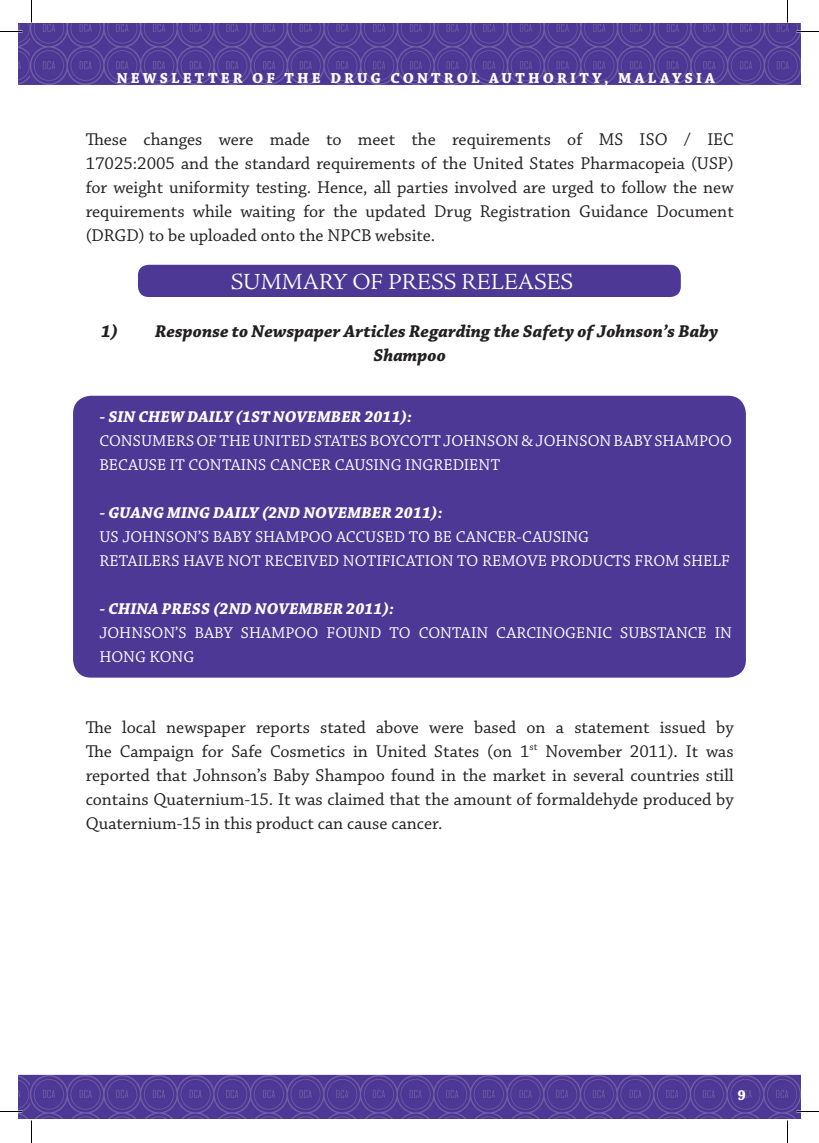
<style>
.page{position:relative;width:819px;height:1143px;background:#fff}
.page>*{position:absolute;margin:0;border:0;box-sizing:border-box;transform-origin:0 0}
.t1{font:24px "Adobe Jenson";color:#fff}
.Text{font:18px/24px "Chaparral Pro";color:#231f20;text-align:justify}
.Text_Bold_Italic_Num{font:italic 700 18px/24px "Chaparral Pro";color:#231f20;text-align:center}
.Text_Roman{font:16.5px/24px "Chaparral Pro";color:#fff}
.Text_Bold_Italic_Num-2{font:italic 700 16.5px "Chaparral Pro";color:#fff}
.t2{font:700 15.3px "Chaparral Pro";letter-spacing:.205em;color:#fff}
.t3{font:700 15px "Chaparral Pro";color:#fff}
</style>
<div class="page">
<img style="left:19px;top:23px;width:781px;height:1095px">
<img style="left:30px;top:23px;width:3px;height:1095px">
<div style="left:138px;top:265px;width:543px;height:32px;background:#4d3896;border-radius:10px"></div>
<div style="left:73px;top:396px;width:673px;height:282px;background:#4d3896;border-radius:18px"></div>
<svg style="left:0;top:31px;width:22px;height:1px"></svg>
<svg style="left:796px;top:31px;width:23px;height:1px"></svg>
<svg style="left:0;top:1111px;width:22px;height:1px"></svg>
<svg style="left:796px;top:1111px;width:23px;height:1px"></svg>
<svg style="left:31px;top:0;width:1px;height:22px"></svg>
<svg style="left:31px;top:1120px;width:1px;height:23px"></svg>
<svg style="left:787px;top:0;width:1px;height:22px"></svg>
<svg style="left:787px;top:1120px;width:1px;height:23px"></svg>
<p class="t2" style="left:117px;top:69px;width:599px">NEWSLETTER OF THE DRUG CONTROL AUTHORITY, MALAYSIA</p>
<p class="Text" style="left:86px;top:129px;width:650px">These changes were made to meet the requirements of MS ISO / IEC</p>
<p class="Text" style="left:86px;top:153px;width:650px">17025:2005 and the standard requirements of the United States Pharmacopeia (USP) for weight uniformity testing. Hence, all parties involved are urged to follow the new requirements while waiting for the updated Drug Registration Guidance Document (DRGD) to be uploaded onto the NPCB website.</p>
<p class="t1" style="left:231px;top:269px;width:344px">SUMMARY OF PRESS RELEASES</p>
<p class="Text_Bold_Italic_Num" style="left:101px;top:321px;width:619px">1) Response to Newspaper Articles Regarding the Safety of Johnson’s Baby<br>Shampoo</p>
<p class="Text_Bold_Italic_Num-2" style="left:100px;top:407px;width:314px">- SIN CHEW DAILY (1ST NOVEMBER 2011):</p>
<p class="Text_Roman" style="left:100px;top:429px;width:634px">CONSUMERS OF THE UNITED STATES BOYCOTT JOHNSON &amp; JOHNSON BABY SHAMPOO<br>BECAUSE IT CONTAINS CANCER CAUSING INGREDIENT</p>
<p class="Text_Bold_Italic_Num-2" style="left:100px;top:503px;width:345px">- GUANG MING DAILY (2ND NOVEMBER 2011):</p>
<p class="Text_Roman" style="left:100px;top:525px;width:491px">US JOHNSON’S BABY SHAMPOO ACCUSED TO BE CANCER-CAUSING</p>
<p class="Text_Roman" style="left:100px;top:549px;width:632px">RETAILERS HAVE NOT RECEIVED NOTIFICATION TO REMOVE PRODUCTS FROM SHELF</p>
<p class="Text_Bold_Italic_Num-2" style="left:100px;top:599px;width:296px">- CHINA PRESS (2ND NOVEMBER 2011):</p>
<p class="Text_Roman" style="left:100px;top:621px;width:634px">JOHNSON’S BABY SHAMPOO FOUND TO CONTAIN CARCINOGENIC SUBSTANCE IN<br>HONG KONG</p>
<p class="Text" style="left:86px;top:717px;width:650px">The local newspaper reports stated above were based on a statement issued by The Campaign for Safe Cosmetics in United States (on 1<sup>st</sup> November 2011). It was reported that Johnson’s Baby Shampoo found in the market in several countries still contains Quaternium-15. It was claimed that the amount of formaldehyde produced by Quaternium-15 in this product can cause cancer.</p>
<p class="t3" style="left:738px;top:1086px;width:10px">9</p>
</div>
